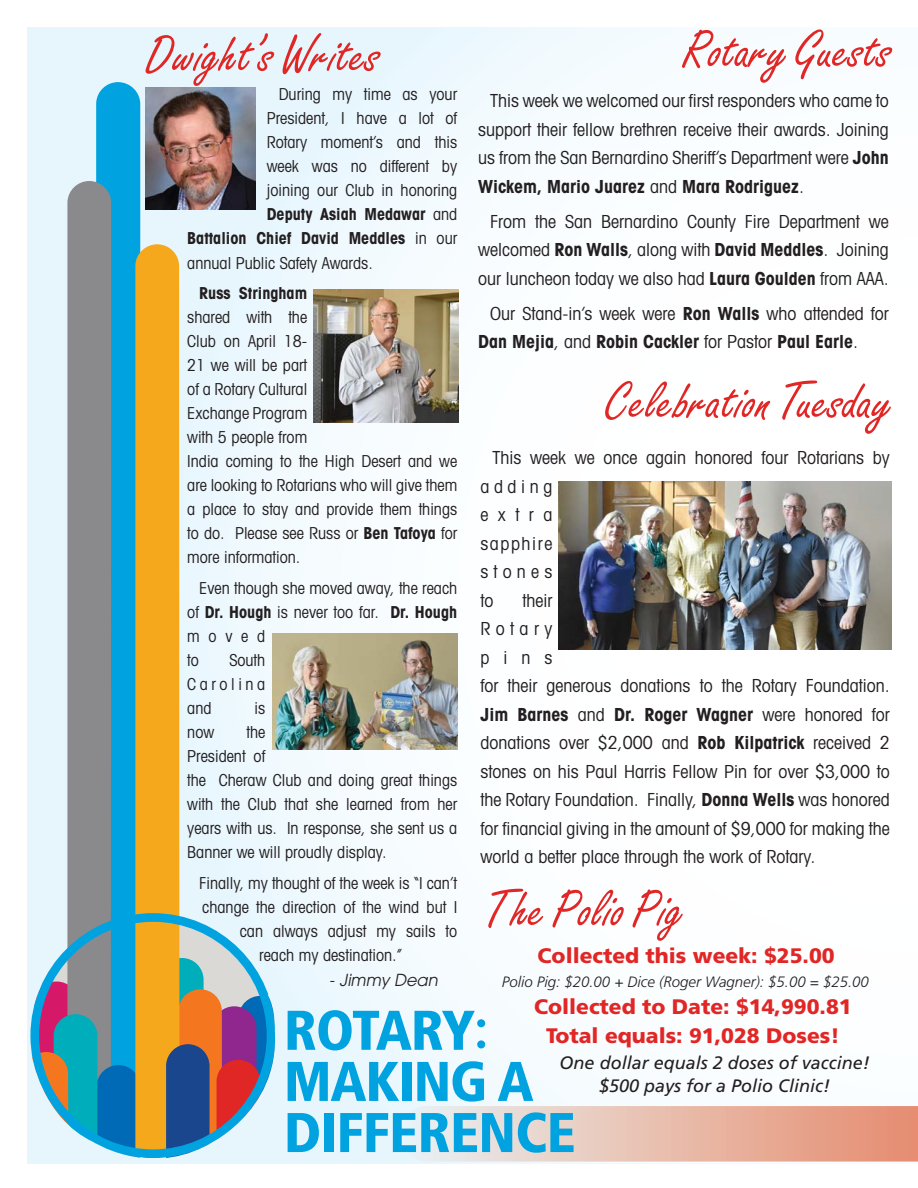
<style>
.page{position:relative;width:918px;height:1188px;background:#fff}
.page>*{position:absolute;margin:0;border:0;box-sizing:border-box;transform-origin:0 0}
.t1{font:54px "Freestyle Script";color:#e12726}
.t2{font:900 21px/29.2px "Frutiger";color:#e12726;text-align:center}
.t3{font:condensed 18px/28.5px "Avant Garde";color:#231f20}
.t4{font:italic 18px/22.5px "Frutiger";color:#231f20;text-align:center}
.t5{font:condensed 16.5px/24px "Avant Garde";color:#231f20}
.t6{font:700 condensed 16.5px "Avant Garde";color:#231f20}
.t7{font:italic 16.5px "Avant Garde";color:#231f20}
.t8{font:italic 300 15px "Frutiger";color:#231f20}
.s1{font-weight:700}
.s2{font-weight:400}
.s3{font-style:normal;font-stretch:condensed}
</style>
<div class="page">
<div style="left:27px;top:27px;width:891px;height:1136px;background:linear-gradient(to right,#e4f5fc,#fff)"></div>
<svg style="left:96px;top:82px;width:44px;height:99px;background:#0ba6e0"></svg>
<svg style="left:288px;top:1010px;width:187px;height:40px"></svg>
<svg style="left:288px;top:1061px;width:630px;height:101px"></svg>
<div style="left:477px;top:1019px;width:8px;height:8px;background:#00a2df;border-radius:50%"></div>
<div style="left:477px;top:1040px;width:8px;height:8px;background:#00a2df;border-radius:50%"></div>
<svg style="left:27px;top:181px;width:251px;height:982px;background:#b5c2ba"></svg>
<img style="left:146px;top:87px;width:110px;height:122px">
<img style="left:558px;top:481px;width:333px;height:168px">
<img style="left:313px;top:289px;width:146px;height:134px">
<img style="left:272px;top:634px;width:185px;height:116px">
<h1 class="t1" style="left:146px;top:37px;width:235px">Dwight’s Writes</h1>
<h1 class="t1" style="left:682px;top:32px;width:210px">Rotary Guests</h1>
<p class="t3" style="left:478px;top:88px;width:412px;text-align:justify;text-indent:12px">This week we welcomed our first responders who came to support their fellow brethren receive their awards. Joining us from the San Bernardino Sheriff’s Department were <span class="s1">John Wickem, Mario Juarez</span> and <span class="s1">Mara Rodriguez</span>.</p>
<p class="t3" style="left:478px;top:209px;width:412px;text-align:justify;text-indent:12px">From the San Bernardino County Fire Department we welcomed <span class="s1">Ron Walls</span>, along with <span class="s1">David Meddles</span>. Joining our luncheon today we also had <span class="s1">Laura Goulden</span> from AAA.</p>
<p class="t3" style="left:478px;top:301px;width:412px;text-indent:12px">Our Stand-in’s week were <span class="s1">Ron Walls</span> who attended for<br><span class="s1">Dan Mejia</span>, and <span class="s1">Robin Cackler</span> for Pastor <span class="s1">Paul Earle</span>.</p>
<p class="t5" style="left:279px;top:84px;width:180px">During my time as your</p>
<p class="t5" style="left:267px;top:108px;width:192px">President, I have a lot of</p>
<p class="t5" style="left:267px;top:132px;width:192px">Rotary moment’s and this</p>
<p class="t5" style="left:267px;top:156px;width:192px">week was no different by</p>
<p class="t5" style="left:267px;top:180px;width:192px">joining our Club in honoring</p>
<p class="t6" style="left:267px;top:209px;width:192px">Deputy Asiah Medawar <span class="s2">and</span></p>
<p class="t6" style="left:187px;top:233px;width:272px">Battalion Chief David Meddles <span class="s2">in our</span></p>
<p class="t5" style="left:187px;top:252px;width:187px">annual Public Safety Awards.</p>
<p class="t6" style="left:199px;top:287px;width:109px">Russ Stringham</p>
<p class="t5" style="left:187px;top:307px;width:272px">shared with the<br>Club on April 18-<br>21 we will be part<br>of a Rotary Cultural<br>Exchange Program<br>with 5 people from<br>India coming to the High Desert and we are looking to Rotarians who will give them a place to stay and provide them things to do. Please see Russ or <span class="s1">Ben Tafoya</span> for more information.</p>
<p class="t5" style="left:187px;top:578px;width:272px;text-indent:12px">Even though she moved away, the reach of <span class="s1">Dr. Hough</span> is never too far. <span class="s1">Dr. Hough </span>moved<br>to</p>
<h1 class="t1" style="left:605px;top:383px;width:287px">Celebration Tuesday</h1>
<p class="t3" style="left:480px;top:445px;width:411px;text-indent:12px">This week we once again honored four Rotarians by adding<br>extra<br>sapphire<br>stones<br>to</p>
<p class="t3" style="left:480px;top:588px;width:411px;text-indent:42px">their<br>Rotary<br>pins<br>for their generous donations to the Rotary Foundation.<br><span class="s1">Jim Barnes</span> and <span class="s1">Dr. Roger Wagner</span> were honored for donations over $2,000 and <span class="s1">Rob Kilpatrick</span> received 2 stones on his Paul Harris Fellow Pin for over $3,000 to the Rotary Foundation. Finally, <span class="s1">Donna Wells</span> was honored for financial giving in the amount of $9,000 for making the world a better place through the work of Rotary.</p>
<p class="t5" style="left:187px;top:650px;width:80px;text-align:justify;text-indent:42px">South Carolina and</p>
<p class="t5" style="left:254px;top:698px;width:12px">is</p>
<p class="t5" style="left:187px;top:722px;width:272px;text-indent:59px">the<br>President of<br>the Cheraw Club and doing great things with the Club that she learned from her years with us. In response, she sent us a<br>Banner we will proudly display.</p>
<p class="t5" style="left:199px;top:873px;width:259px">Finally, my thought of the week is “I can’t</p>
<p class="t5" style="left:202px;top:897px;width:257px">change the direction of the wind but I</p>
<p class="t5" style="left:240px;top:921px;width:219px">can always adjust my sails to</p>
<p class="t5" style="left:259px;top:945px;width:144px">reach my destination.”</p>
<p class="t7" style="left:330px;top:973px;width:109px"><span class="s3">-</span> Jimmy Dean</p>
<p class="t5" style="left:187px;top:722px;width:28px">now</p>
<h1 class="t1" style="left:484px;top:892px;width:199px">The Polio Pig</h1>
<p class="t2" style="left:538px;top:942px;width:299px">Collected this week: $25.00</p>
<p class="t8" style="left:502px;top:976px;width:369px">Polio Pig: $20.00 + Dice (Roger Wagner): $5.00 = $25.00</p>
<p class="t2" style="left:534px;top:993px;width:319px">Collected to Date: $14,990.81<br>Total equals: 91,028 Doses!</p>
<p class="t4" style="left:560px;top:1053px;width:312px">One dollar equals 2 doses of vaccine! $500 pays for a Polio Clinic!</p>
</div>
